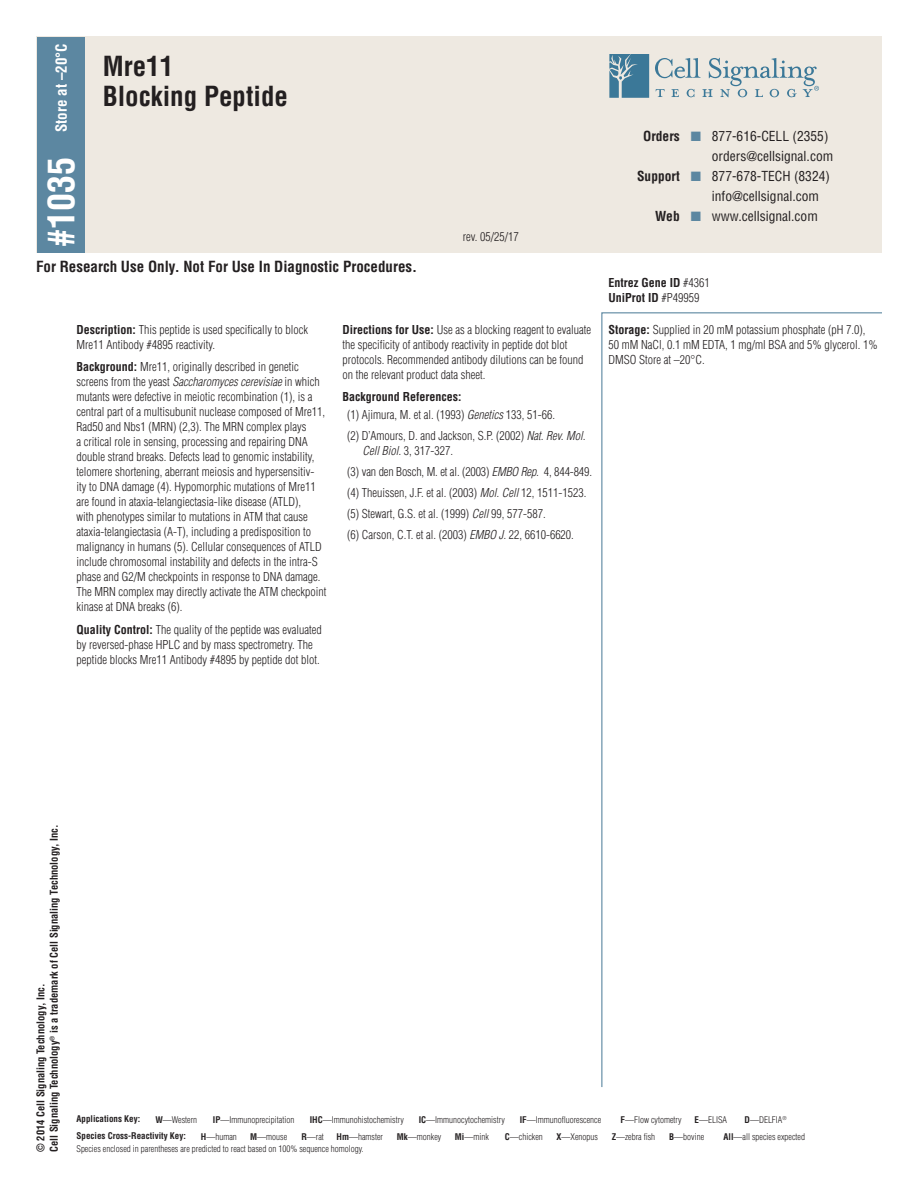
<style>
.page{position:relative;width:918px;height:1188px;background:#fff}
.page>*{position:absolute;margin:0;border:0;box-sizing:border-box;transform-origin:0 0}
.Number{font:700 condensed 36px "Helvetica";color:#fff}
.Name{font:700 condensed 27px/30px "Helvetica";color:#231f20}
.t1{font:700 condensed 15px "Helvetica";color:#231f20}
.Storage_Temp{font:700 condensed 15px "Helvetica";color:#fff}
.t2{font:condensed 13.5px "Helvetica";color:#231f20}
.t3{font:700 condensed 13.5px "Helvetica";color:#231f20}
.t4{font:13.5px "Zapf Dingbats";color:#5c87a1}
.Body_Text{font:300 condensed 12px/15px "Helvetica";color:#231f20}
.Background_Reference{font:300 condensed 12px/15px "Helvetica";color:#231f20}
.DILUTIONS{font:700 condensed 12px/15px "Helvetica";color:#231f20}
.Background_Reference-2{font:700 condensed 12px "Helvetica";color:#231f20}
.t5{font:700 condensed 10.5px "Helvetica";color:#231f20}
.t6{font:300 condensed 9px "Helvetica";color:#231f20}
.t7{font:700 condensed 9px "Helvetica";color:#231f20}
.s1{font-weight:700}
.s2{font-style:italic}
.s3{font-weight:300}
</style>
<div class="page">
<svg style="left:601px;top:312px;width:281px;height:775px"></svg>
<div style="left:37px;top:36px;width:845px;height:217px;background:#eee9e1"></div>
<div style="left:37px;top:37px;width:48px;height:216px;background:#5c87a1"></div>
<svg style="left:609px;top:54px;width:40px;height:44px;background:#5588a2"></svg>
<svg style="left:655px;top:58px;width:164px;height:39px"></svg>
<p class="Storage_Temp" style="left:52px;top:132px;width:90px;rotate:-90deg">Store at –20°C</p>
<p class="Name" style="left:103px;top:51px;width:187px">Mre11<br>Blocking Peptide</p>
<p class="Number" style="left:39px;top:247px;width:91px;rotate:-90deg">#1035</p>
<p class="t1" style="left:36px;top:257px;width:383px">For Research Use Only. Not For Use In Diagnostic Procedures.</p>
<p class="Body_Text" style="left:463px;top:229px;width:57px">rev. 05/25/17</p>
<p class="Body_Text" style="left:76px;top:322px;width:233px"><span class="s1">Description:</span> This peptide is used specifically to block<br>Mre11 Antibody #4895 reactivity.</p>
<p class="Body_Text" style="left:76px;top:359px;width:251px"><span class="s1">Background:</span> Mre11, originally described in genetic screens from the yeast <span class="s2">Saccharomyces cerevisiae</span> in which mutants were defective in meiotic recombination (1), is a central part of a multisubunit nuclease composed of Mre11, Rad50 and Nbs1 (MRN) (2,3). The MRN complex plays<br>a critical role in sensing, processing and repairing DNA double strand breaks. Defects lead to genomic instability, telomere shortening, aberrant meiosis and hypersensitiv&shy;ity to DNA damage (4). Hypomorphic mutations of Mre11 are found in ataxia-telangiectasia-like disease (ATLD),<br>with phenotypes similar to mutations in ATM that cause ataxia-telangiectasia (A-T), including a predisposition to malignancy in humans (5). Cellular consequences of ATLD include chromosomal instability and defects in the intra-S phase and G2/M checkpoints in response to DNA damage.<br>The MRN complex may directly activate the ATM checkpoint kinase at DNA breaks (6).</p>
<p class="Body_Text" style="left:76px;top:622px;width:247px"><span class="s1">Quality Control:</span> The quality of the peptide was evaluated by reversed-phase HPLC and by mass spectrometry. The peptide blocks Mre11 Antibody #4895 by peptide dot blot.</p>
<p class="Body_Text" style="left:342px;top:322px;width:250px"><span class="s1">Directions for Use:</span> Use as a blocking reagent to evaluate the specificity of antibody reactivity in peptide dot blot protocols. Recommended antibody dilutions can be found on the relevant product data sheet.</p>
<p class="Background_Reference-2" style="left:342px;top:389px;width:120px">Background References:</p>
<p class="Background_Reference" style="left:347px;top:407px;width:209px">(1) Ajimura, M. et al. (1993) <span class="s2">Genetics</span> 133, 51-66.</p>
<p class="Background_Reference" style="left:363px;top:428px;width:224px;text-indent:-15px">(2) D’Amours, D. and Jackson, S.P. (2002) <span class="s2">Nat. Rev. Mol.<br>Cell Biol.</span> 3, 317-327.</p>
<p class="Background_Reference" style="left:347px;top:464px;width:246px">(3) van den Bosch, M. et al. (2003) <span class="s2">EMBO Rep.</span> 4, 844-849.</p>
<p class="Background_Reference" style="left:347px;top:485px;width:241px">(4) Theuissen, J.F. et al. (2003) <span class="s2">Mol. Cell</span> 12, 1511-1523.</p>
<p class="Background_Reference" style="left:347px;top:506px;width:200px">(5) Stewart, G.S. et al. (1999) <span class="s2">Cell</span> 99, 577-587.</p>
<p class="Background_Reference" style="left:347px;top:527px;width:228px">(6) Carson, C.T. et al. (2003) <span class="s2">EMBO J.</span> 22, 6610-6620.</p>
<p class="t3" style="left:643px;top:127px;width:38px">Orders</p>
<p class="t4" style="left:691px;top:130px;width:12px">■</p>
<p class="t2" style="left:712px;top:128px;width:118px">877-616-CELL (2355)</p>
<p class="t2" style="left:712px;top:148px;width:123px">orders@cellsignal.com</p>
<p class="t3" style="left:637px;top:167px;width:44px">Support</p>
<p class="t4" style="left:691px;top:170px;width:12px">■</p>
<p class="t2" style="left:712px;top:168px;width:120px">877-678-TECH (8324)</p>
<p class="t2" style="left:712px;top:188px;width:109px">info@cellsignal.com</p>
<p class="t3" style="left:655px;top:207px;width:26px">Web</p>
<p class="t4" style="left:691px;top:210px;width:12px">■</p>
<p class="t2" style="left:712px;top:208px;width:107px">www.cellsignal.com</p>
<p class="DILUTIONS" style="left:609px;top:276px;width:103px">Entrez Gene ID <span class="s3">#4361<br></span>UniProt ID <span class="s3">#P49959</span></p>
<p class="Body_Text" style="left:609px;top:322px;width:271px"><span class="s1">Storage:</span> Supplied in 20 mM potassium phosphate (pH 7.0),<br>50 mM NaCl, 0.1 mM EDTA, 1 mg/ml BSA and 5% glycerol. 1%<br>DMSO Store at –20°C.</p>
<p class="t5" style="left:47px;top:1152px;width:329px;rotate:-90deg">Cell Signaling Technology<sup>®</sup> is a trademark of Cell Signaling Technology, Inc.</p>
<p class="t5" style="left:34px;top:1152px;width:170px;rotate:-90deg">© 2014 Cell Signaling Technology, Inc.</p>
<p class="t7" style="left:76px;top:1113px;width:65px">Applications Key:</p>
<p class="t6" style="left:155px;top:1114px;width:43px"><span class="s1">W</span>—Western</p>
<p class="t6" style="left:213px;top:1114px;width:83px"><span class="s1">IP</span>—Immunoprecipitation</p>
<p class="t6" style="left:310px;top:1114px;width:96px"><span class="s1">IHC</span>—Immunohistochemistry</p>
<p class="t6" style="left:419px;top:1114px;width:88px"><span class="s1">IC</span>—Immunocytochemistry</p>
<p class="t6" style="left:520px;top:1114px;width:83px"><span class="s1">IF</span>—Immunofluorescence</p>
<p class="t6" style="left:621px;top:1114px;width:63px"><span class="s1">F</span>—Flow cytometry</p>
<p class="t6" style="left:695px;top:1114px;width:34px"><span class="s1">E</span>—ELISA</p>
<p class="t6" style="left:745px;top:1114px;width:44px"><span class="s1">D</span>—DELFIA<sup>®</sup></p>
<p class="t6" style="left:76px;top:1143px;width:289px">Species enclosed in parentheses are predicted to react based on 100% sequence homology.</p>
<p class="t7" style="left:76px;top:1130px;width:111px">Species Cross-Reactivity Key:</p>
<p class="t6" style="left:201px;top:1131px;width:37px"><span class="s1">H</span>—human</p>
<p class="t6" style="left:250px;top:1131px;width:38px"><span class="s1">M</span>—mouse</p>
<p class="t6" style="left:301px;top:1131px;width:24px"><span class="s1">R</span>—rat</p>
<p class="t6" style="left:337px;top:1131px;width:48px"><span class="s1">Hm</span>—hamster</p>
<p class="t6" style="left:397px;top:1131px;width:46px"><span class="s1">Mk</span>—monkey</p>
<p class="t6" style="left:455px;top:1131px;width:36px"><span class="s1">Mi</span>—mink</p>
<p class="t6" style="left:505px;top:1131px;width:39px"><span class="s1">C</span>—chicken</p>
<p class="t6" style="left:557px;top:1131px;width:43px"><span class="s1">X</span>—Xenopus</p>
<p class="t6" style="left:612px;top:1131px;width:45px"><span class="s1">Z</span>—zebra fish</p>
<p class="t6" style="left:669px;top:1131px;width:36px"><span class="s1">B</span>—bovine</p>
<p class="t6" style="left:724px;top:1131px;width:83px"><span class="s1">All</span>—all species expected</p>
</div>
